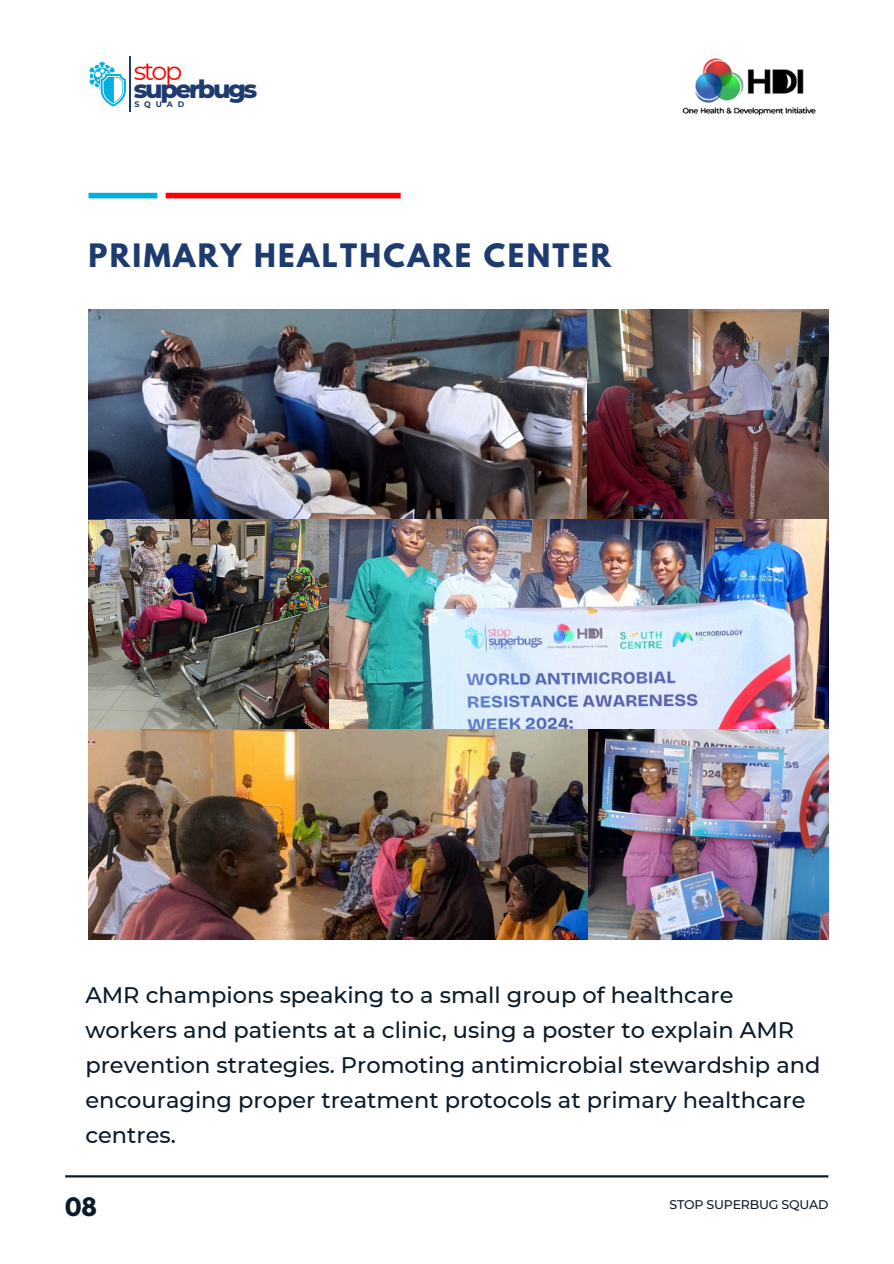
<style>
.page{position:relative;width:894px;height:1264px;background:#fff}
.page>*{position:absolute;margin:0;border:0;box-sizing:border-box;transform-origin:0 0}
.t1{font:700 28.5px "League Spartan";letter-spacing:.08em;color:#1d3b6f}
.t2{font:800 25.35px "Montserrat";letter-spacing:-.1em;color:#1d3b6f}
.t3{font:25.35px "Montserrat";color:#f00}
.t4{font:500 22.5px/34.8px "Montserrat";color:#0b1b2a}
.t5{font:700 22.5px "League Spartan";color:#0b1b2a}
.t6{font:500 12.6px "Montserrat";letter-spacing:-.02em;color:#0b1b2a}
.t7{font:700 7.95px "Montserrat";letter-spacing:.595em;color:#1d3b6f}
</style>
<div class="page">
<hr style="left:65px;top:1175px;width:763px;height:2px;background:#0b1b2a">
<div style="left:166px;top:193px;width:234px;height:5px;background:#f00"></div>
<div style="left:88px;top:193px;width:69px;height:5px;background:#00b0e0"></div>
<img style="left:88px;top:309px;width:740px;height:630px">
<img style="left:682px;top:58px;width:134px;height:58px">
<hr style="left:129px;top:57px;width:1px;height:55px;background:#1d3b6f">
<svg style="left:90px;top:62px;width:35px;height:45px"></svg>
<p class="t3" style="left:134px;top:55px;width:50px">stop</p>
<p class="t7" style="left:134px;top:100px;width:51px">SQUAD</p>
<p class="t2" style="left:134px;top:74px;width:125px">superbugs</p>
<p class="t1" style="left:88px;top:241px;width:524px">PRIMARY HEALTHCARE CENTER</p>
<p class="t4" style="left:85px;top:977px;width:736px">AMR champions speaking to a small group of healthcare workers and patients at a clinic, using a poster to explain AMR prevention strategies. Promoting antimicrobial stewardship and encouraging proper treatment protocols at primary healthcare centres.</p>
<h1 class="t5" style="left:65px;top:1195px;width:33px">08</h1>
<p class="t6" style="left:669px;top:1197px;width:160px">STOP SUPERBUG SQUAD</p>
</div>
